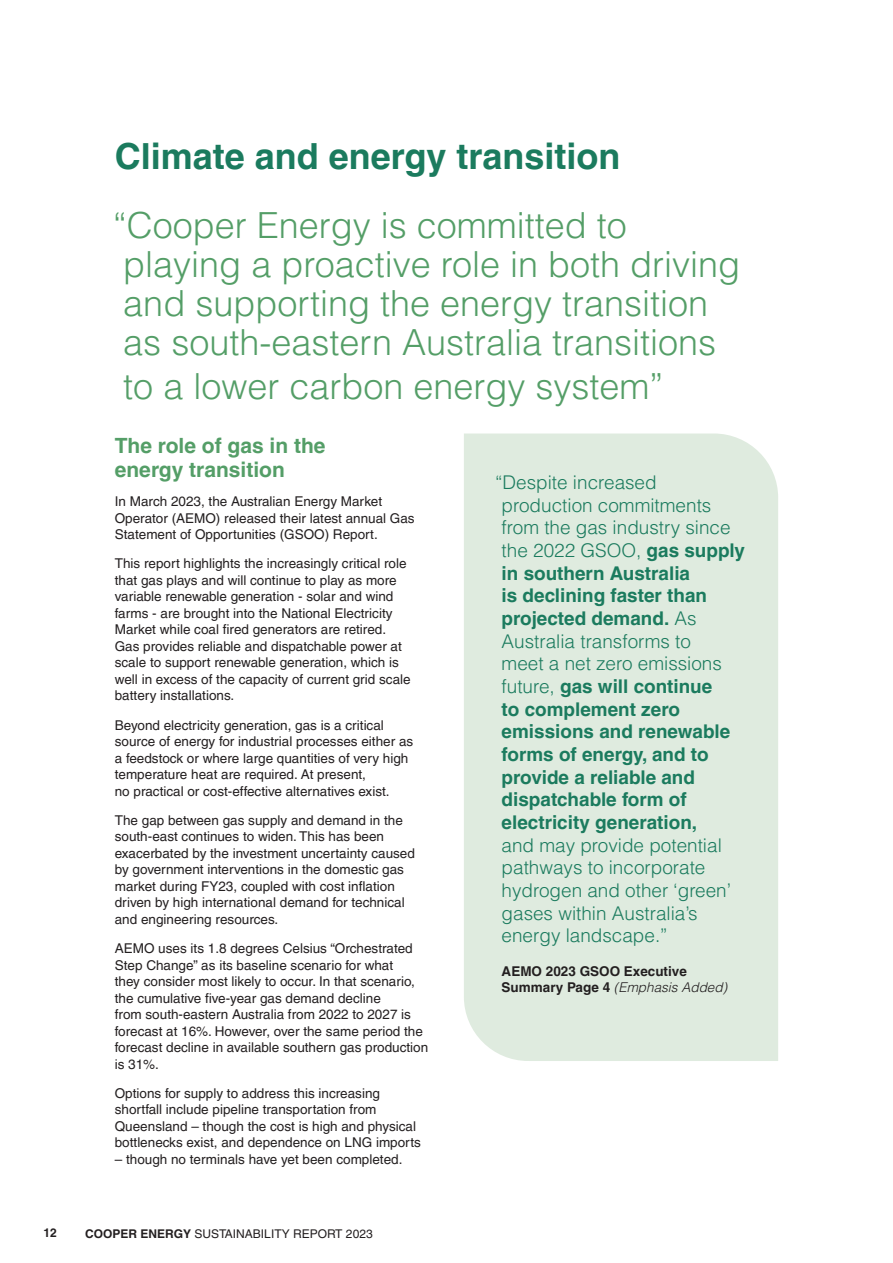
<style>
.page{position:relative;width:893px;height:1263px;background:#fff}
.page>*{position:absolute;margin:0;border:0;box-sizing:border-box;transform-origin:0 0}
.t1{font:300 36px/39px "Helvetica LT Pro";color:#549e67}
.t2{font:700 36px "Helvetica LT Pro";color:#1b7b5e}
.t3{font:700 21px/24px "Helvetica LT Pro";color:#549e67}
.t4{font:700 18.9px/22.6px "Helvetica LT Pro";color:#1b7b5e}
.t5{font:300 18.9px/22.6px "Helvetica LT Pro";color:#1b7b5e}
.t6{font:13.5px/16.5px "Helvetica LT Pro";color:#231f20}
.t7{font:700 13.5px/16.5px "Helvetica LT Pro";color:#231f20}
.t8{font:12px "Helvetica LT Pro";color:#231f20}
.t9{font:700 12px "Helvetica LT Pro";color:#231f20}
.s1{font-weight:300}
.s2{font-weight:300;font-style:italic}
.s3{font-weight:700}
</style>
<div class="page">
<div style="left:464px;top:433px;width:314px;height:628px;background:#dfebdf"></div>
<h1 class="t2" style="left:115px;top:135px;width:507px">Climate and energy transition</h1>
<h1 class="t1" style="left:113px;top:206px;width:629px">“Cooper Energy is committed to playing a proactive role in both driving and supporting the energy transition as south-eastern Australia transitions</h1>
<h1 class="t1" style="left:123px;top:366px;width:542px">to a lower carbon energy system”</h1>
<h2 class="t3" style="left:115px;top:433px;width:212px">The role of gas in the energy transition</h2>
<p class="t6" style="left:115px;top:493px;width:301px">In March 2023, the Australian Energy Market<br>Operator (AEMO) released their latest annual Gas<br>Statement of Opportunities (GSOO) Report.</p>
<p class="t6" style="left:115px;top:555px;width:297px">This report highlights the increasingly critical role that gas plays and will continue to play as more variable renewable generation - solar and wind farms - are brought into the National Electricity Market while coal fired generators are retired.<br>Gas provides reliable and dispatchable power at scale to support renewable generation, which is well in excess of the capacity of current grid scale battery installations.</p>
<p class="t6" style="left:115px;top:716px;width:300px">Beyond electricity generation, gas is a critical source of energy for industrial processes either as a feedstock or where large quantities of very high temperature heat are required. At present,<br>no practical or cost-effective alternatives exist.</p>
<p class="t6" style="left:115px;top:812px;width:302px">The gap between gas supply and demand in the south-east continues to widen. This has been exacerbated by the investment uncertainty caused by government interventions in the domestic gas market during FY23, coupled with cost inflation driven by high international demand for technical and engineering resources.</p>
<p class="t6" style="left:115px;top:940px;width:315px">AEMO uses its 1.8 degrees Celsius “Orchestrated Step Change” as its baseline scenario for what<br>they consider most likely to occur. In that scenario, the cumulative five-year gas demand decline<br>from south-eastern Australia from 2022 to 2027 is forecast at 16%. However, over the same period the forecast decline in available southern gas production is 31%.</p>
<p class="t6" style="left:115px;top:1085px;width:308px">Options for supply to address this increasing shortfall include pipeline transportation from Queensland – though the cost is high and physical bottlenecks exist, and dependence on LNG imports</p>
<p class="t6" style="left:115px;top:1151px;width:289px">– though no terminals have yet been completed.</p>
<p class="t4" style="left:502px;top:471px;width:245px;text-indent:-6px"><span class="s1">“Despite increased production commitments from the gas industry since the 2022 GSOO,</span> gas supply in southern Australia<br>is declining faster than projected demand. <span class="s1">As<br>Australia transforms to<br>meet a net zero emissions future,</span> gas will continue<br>to complement zero emissions and renewable forms of energy, and to provide a reliable and dispatchable form of electricity generation,</p>
<h3 class="t5" style="left:502px;top:833px;width:231px">and may provide potential pathways to incorporate hydrogen and other ‘green’ gases within Australia’s energy landscape.”</h3>
<p class="t7" style="left:502px;top:962px;width:227px">AEMO 2023 GSOO Executive<br>Summary Page 4 <span class="s2">(Emphasis Added)</span></p>
<p class="t9" style="left:43px;top:1226px;width:15px">12</p>
<p class="t8" style="left:85px;top:1226px;width:289px"><span class="s3">COOPER ENERGY</span> SUSTAINABILITY REPORT 2023</p>
</div>
